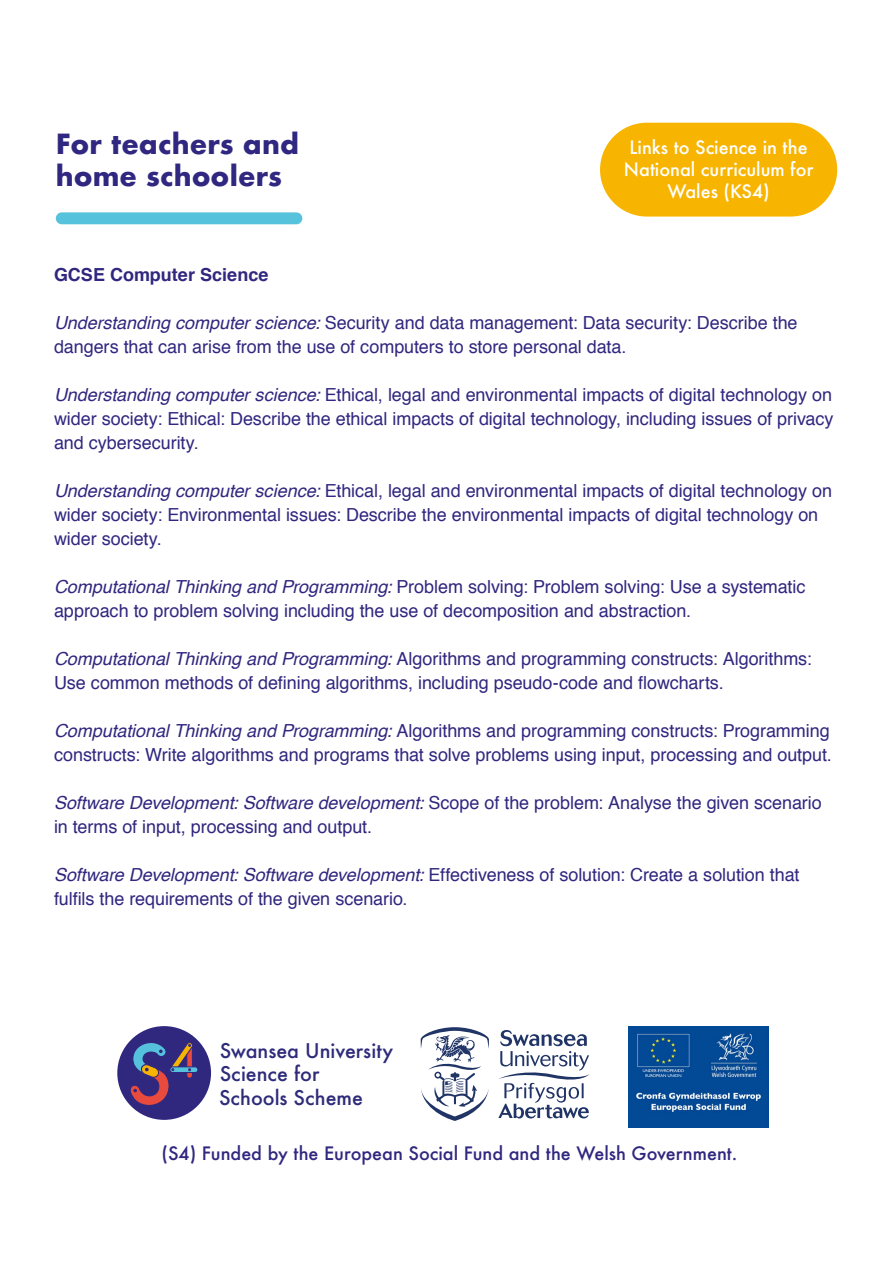
<style>
.page{position:relative;width:893px;height:1263px;background:#fff}
.page>*{position:absolute;margin:0;border:0;box-sizing:border-box;transform-origin:0 0}
.t1{font:700 27px/32.4px "Futura";letter-spacing:.005em;color:#302780}
.t2{font:500 19.65px/23.7px "Futura";color:#2e2b7a}
.t3{font:18px/24px "Helvetica";letter-spacing:-.005em;color:#30277f}
.t4{font:500 18px "Futura";color:#302780}
.t5{font:500 18px/21.6px "Futura";color:#fff;text-align:center}
.t6{font:700 18px "Helvetica";color:#30277f}
.s1{font-style:italic}
</style>
<div class="page">
<img style="left:629px;top:1026px;width:140px;height:101px">
<svg style="left:421px;top:1027px;width:68px;height:94px"></svg>
<svg style="left:498px;top:1030px;width:91px;height:88px"></svg>
<div style="left:117px;top:1026px;width:94px;height:94px;background:#30277f;border-radius:50%"></div>
<div style="left:170px;top:1067px;width:28px;height:5px;background:#55c1dc;border-radius:3px"></div>
<div style="left:170px;top:1067px;width:28px;height:6px;border:1px solid #30277f;border-radius:3px"></div>
<svg style="left:130px;top:1042px;width:63px;height:64px"></svg>
<div style="left:56px;top:212px;width:246px;height:12px;background:#57c2dc;border-radius:6px"></div>
<div style="left:599px;top:122px;width:239px;height:95px;background:#f7b400;border-radius:48px"></div>
<div style="left:598px;top:121px;width:241px;height:97px;border:2px solid #fff;border-radius:48px"></div>
<h1 class="t1" style="left:56px;top:127px;width:245px">For teachers and home schoolers</h1>
<p class="t5" style="left:624px;top:137px;width:191px">Links to Science in the<br>National curriculum for<br>Wales (KS4)</p>
<p class="t6" style="left:54px;top:260px;width:216px">GCSE Computer Science</p>
<p class="t3" style="left:54px;top:312px;width:745px"><span class="s1">Understanding computer science:</span> Security and data management: Data security: Describe the dangers that can arise from the use of computers to store personal data.</p>
<p class="t3" style="left:54px;top:384px;width:781px;text-align:justify"><span class="s1">Understanding computer science:</span> Ethical, legal and environmental impacts of digital technology on wider society: Ethical: Describe the ethical impacts of digital technology, including issues of privacy and cybersecurity.</p>
<p class="t3" style="left:54px;top:480px;width:780px"><span class="s1">Understanding computer science:</span> Ethical, legal and environmental impacts of digital technology on wider society: Environmental issues: Describe the environmental impacts of digital technology on wider society.</p>
<p class="t3" style="left:54px;top:576px;width:753px"><span class="s1">Computational Thinking and Programming:</span> Problem solving: Problem solving: Use a systematic approach to problem solving including the use of decomposition and abstraction.</p>
<p class="t3" style="left:54px;top:648px;width:759px"><span class="s1">Computational Thinking and Programming:</span> Algorithms and programming constructs: Algorithms:<br>Use common methods of defining algorithms, including pseudo-code and flowcharts.</p>
<p class="t3" style="left:54px;top:720px;width:779px"><span class="s1">Computational Thinking and Programming:</span> Algorithms and programming constructs: Programming constructs: Write algorithms and programs that solve problems using input, processing and output.</p>
<p class="t3" style="left:54px;top:792px;width:769px"><span class="s1">Software Development: Software development:</span> Scope of the problem: Analyse the given scenario in terms of input, processing and output.</p>
<p class="t3" style="left:54px;top:864px;width:747px"><span class="s1">Software Development: Software development:</span> Effectiveness of solution: Create a solution that fulfils the requirements of the given scenario.</p>
<p class="t2" style="left:219px;top:1038px;width:176px">Swansea University<br>Science for<br>Schools Scheme</p>
<p class="t4" style="left:162px;top:1140px;width:577px">(S4) Funded by the European Social Fund and the Welsh Government.</p>
</div>
